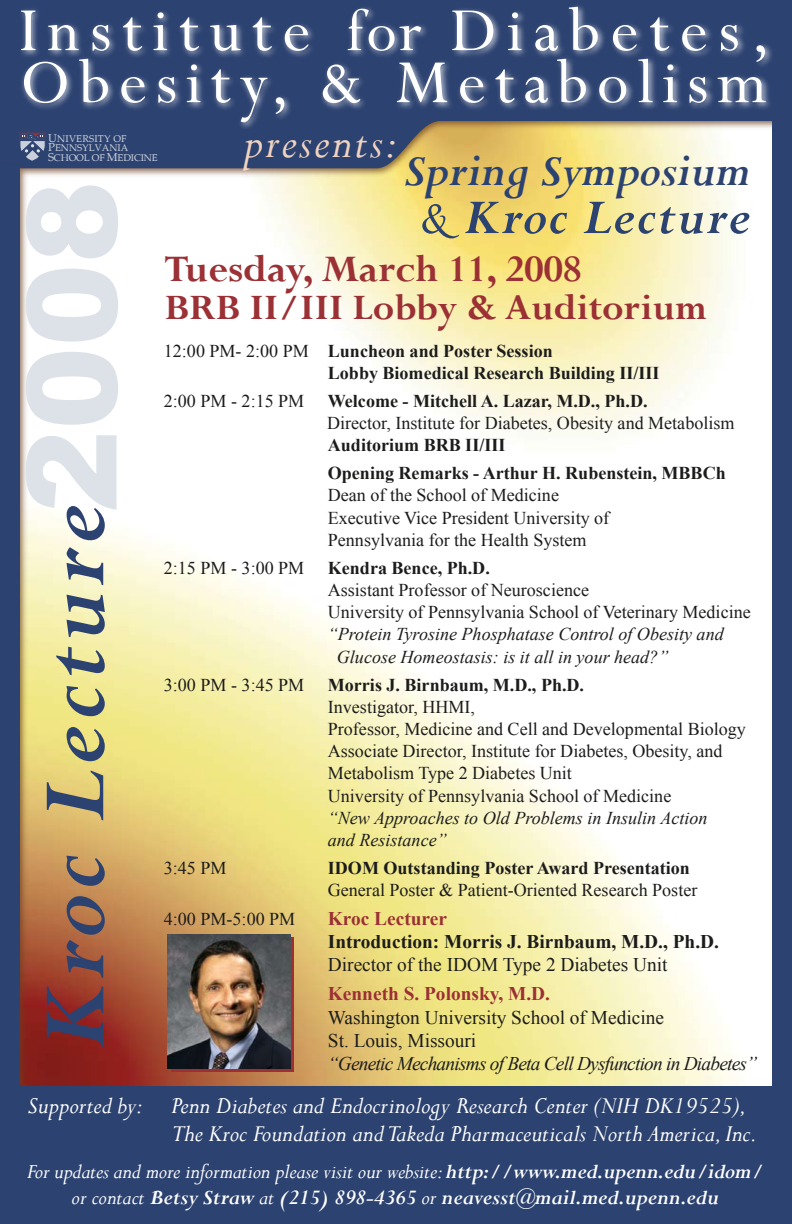
<style>
.page{position:relative;width:792px;height:1224px;background:#fff}
.page>*{position:absolute;margin:0;border:0;box-sizing:border-box;transform-origin:0 0}
.t1{font:900 124.7px "Arial";color:#dde1e8}
.t2{font:69px/52px "Perpetua";letter-spacing:.135em;color:#fff}
.t3{font:italic 700 55px "Perpetua";letter-spacing:.025em;color:#2c4270}
.t4{font:italic 49.2px "Perpetua";letter-spacing:.05em;color:#f0d3c0}
.t5{font:italic 700 48.4px "Perpetua";color:#2c4270}
.t6{font:700 41.9px "Perpetua";color:#9b3035}
.t7{font:700 40px "Perpetua";color:#9b3035}
.t8{font:italic 26px/28px "Perpetua";color:#fff}
.t9{font:italic 700 23px/26px "Perpetua";color:#fff;text-align:center}
.t10{font:19.4px/23.2px "Times New Roman";color:#1c1c1b}
.t11{font:italic 19.4px "Times New Roman";letter-spacing:-.04em;color:#1c1c1b}
.t12{font:700 19.4px "Times New Roman";color:#1c1c1b}
.t13{font:700 19.4px "Times New Roman";color:#9b3035}
.t14{font:18.1px/22.2px "Times New Roman";color:#1c1c1b}
.t15{font:700 18.1px/22.2px "Times New Roman";color:#1c1c1b}
.t16{font:italic 18.1px/22.2px "Times New Roman";color:#1c1c1b}
.t17{font:9.8px/9.8px "Palatino";color:#cad0db}
.s1{font-size:66px}
.s2{font-size:11.5px}
.s3{font-weight:400}
</style>
<div class="page">
<img style="left:30px;top:179px;width:742px;height:908px">
<img style="left:30px;top:168px;width:699px;height:11px">
<svg style="left:0;top:0;width:792px;height:168px;background:#868983"></svg>
<img style="left:0;top:162px;width:30px;height:925px">
<div style="left:0;top:168px;width:20px;height:950px;background:#2c4270"></div>
<div style="left:0;top:1087px;width:792px;height:137px;background:#2c4270"></div>
<div style="left:772px;top:119px;width:20px;height:990px;background:#2c4270"></div>
<img style="left:13px;top:0;width:776px;height:134px">
<hr style="left:0;top:166px;width:20px;height:2px;background:#2c4270">
<hr style="left:772px;top:118px;width:20px;height:2px;background:#2c4270">
<div style="left:171px;top:938px;width:123px;height:134px;background:linear-gradient(to right,#9b3035,#9b3035)"></div>
<img style="left:168px;top:934px;width:122px;height:135px">
<svg style="left:19px;top:132px;width:27px;height:30px"></svg>
<svg style="left:47px;top:506px;width:58px;height:541px;background:#b19a79"></svg>
<h2 class="t2" style="left:19px;top:3px;width:753px">Institute <span class="s1">for</span> Diabetes,<br>Obesity, &amp; Metabolism</h2>
<p class="t17" style="left:48px;top:134px;width:111px"><span class="s2">U</span>NIVERSITY OF<br><span class="s2">P</span>ENNSYLVANIA<br><span class="s2">S</span>CHOOL OF <span class="s2">M</span>EDICINE</p>
<h3 class="t4" style="left:244px;top:112px;width:156px">presents:</h3>
<h3 class="t5" style="left:404px;top:141px;width:348px">Spring Symposium</h3>
<h3 class="t3" style="left:420px;top:183px;width:332px"><span class="s3">&amp;</span> Kroc Lecture</h3>
<h1 class="t1" style="left:-19px;top:513px;width:334px;rotate:-90deg">2008</h1>
<h3 class="t6" style="left:165px;top:243px;width:419px">Tuesday, March 11, 2008</h3>
<h3 class="t7" style="left:165px;top:282px;width:544px">BRB II/III Lobby &amp; Auditorium</h3>
<p class="t15" style="left:328px;top:339px;width:333px;text-indent:-164px"><span class="s3">12:00 PM- 2:00 PM</span> Luncheon and Poster Session<br>Lobby Biomedical Research Building II/III</p>
<p class="t14" style="left:164px;top:390px;width:142px">2:00 PM - 2:15 PM</p>
<p class="t15" style="left:328px;top:389px;width:321px">Welcome - Mitchell A. Lazar, M.D., Ph.D.</p>
<p class="t14" style="left:327px;top:412px;width:409px">Director, Institute for Diabetes, Obesity and Metabolism</p>
<p class="t15" style="left:328px;top:431px;width:399px;line-height:27.9px">Auditorium BRB II/III<br>Opening Remarks - Arthur H. Rubenstein, MBBCh</p>
<p class="t14" style="left:328px;top:484px;width:283px">Dean of the School of Medicine<br>Executive Vice President University of<br>Pennsylvania for the Health System</p>
<p class="t14" style="left:164px;top:556px;width:142px">2:15 PM - 3:00 PM</p>
<p class="t15" style="left:328px;top:556px;width:163px">Kendra Bence, Ph.D.</p>
<p class="t14" style="left:328px;top:579px;width:424px">Assistant Professor of Neuroscience<br>University of Pennsylvania School of Veterinary Medicine</p>
<p class="t16" style="left:337px;top:623px;width:388px;text-indent:-9px">“Protein Tyrosine Phosphatase Control of Obesity and<br>Glucose Homeostasis: is it all in your head?”</p>
<p class="t14" style="left:164px;top:673px;width:142px">3:00 PM - 3:45 PM</p>
<p class="t15" style="left:328px;top:673px;width:258px">Morris J. Birnbaum, M.D., Ph.D.</p>
<p class="t14" style="left:328px;top:695px;width:419px">Investigator, HHMI,<br>Professor, Medicine and Cell and Developmental Biology Associate Director, Institute for Diabetes, Obesity, and Metabolism Type 2 Diabetes Unit<br>University of Pennsylvania School of Medicine</p>
<p class="t16" style="left:328px;top:806px;width:381px">“New Approaches to Old Problems in Insulin Action and Resistance”</p>
<p class="t14" style="left:164px;top:856px;width:64px">3:45 PM</p>
<p class="t15" style="left:328px;top:856px;width:364px">IDOM Outstanding Poster Award Presentation</p>
<p class="t14" style="left:328px;top:879px;width:371px">General Poster &amp; Patient-Oriented Research Poster</p>
<p class="t14" style="left:164px;top:908px;width:133px">4:00 PM-5:00 PM</p>
<p class="t13" style="left:328px;top:905px;width:121px">Kroc Lecturer</p>
<p class="t12" style="left:328px;top:928px;width:393px">Introduction: Morris J. Birnbaum, M.D., Ph.D.</p>
<p class="t10" style="left:328px;top:953px;width:341px">Director of the IDOM Type 2 Diabetes Unit</p>
<p class="t13" style="left:328px;top:980px;width:224px">Kenneth S. Polonsky, M.D.</p>
<p class="t10" style="left:328px;top:1005px;width:338px">Washington University School of Medicine<br>St. Louis, Missouri</p>
<p class="t11" style="left:328px;top:1050px;width:431px">“Genetic Mechanisms of Beta Cell Dysfunction in Diabetes”</p>
<h3 class="t8" style="left:171px;top:1091px;width:587px;text-indent:-144px">Supported by: Penn Diabetes and Endocrinology Research Center (NIH DK19525),<br>The Kroc Foundation and Takeda Pharmaceuticals North America, Inc.</h3>
<p class="t9" style="left:27px;top:1158px;width:738px"><span class="s3">For updates and more information please visit our website:</span> http://www.med.upenn.edu/idom/ <span class="s3">or contact</span> Betsy Straw <span class="s3">at</span> (215) 898-4365 <span class="s3">or</span> neavesst@mail.med.upenn.edu</p>
</div>
